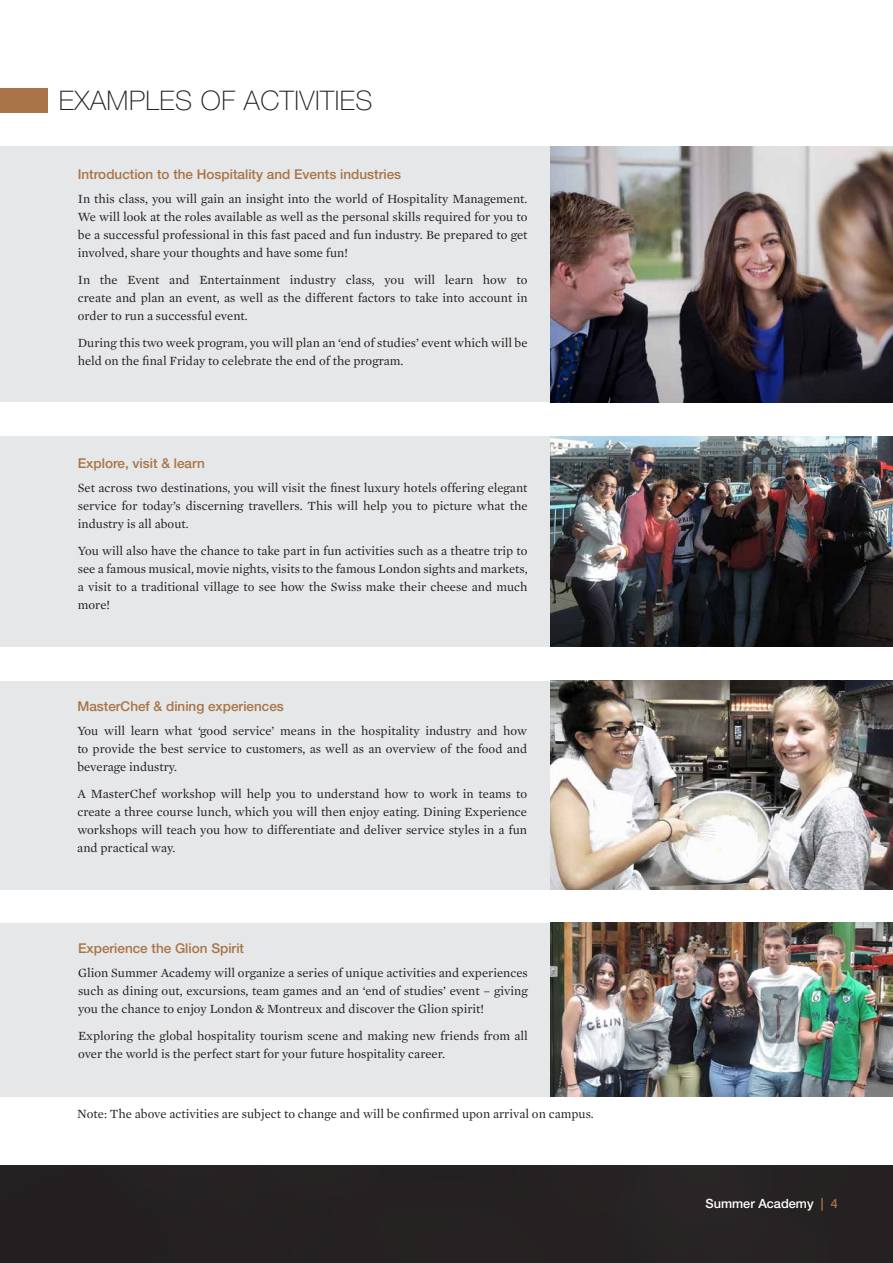
<style>
.page{position:relative;width:893px;height:1263px;background:#fff}
.page>*{position:absolute;margin:0;border:0;box-sizing:border-box;transform-origin:0 0}
.t1{font:100 27px "Helvetica Neue LT Pro";letter-spacing:.02em;color:#231f20}
.t2{font:500 13.5px "Helvetica Neue LT Pro";color:#a97447}
.t3{font:12.75px/18px "Mercury Text G1 Roman";color:#231f20;text-align:justify}
.t4{font:500 12.75px "Helvetica Neue LT Pro";color:#fff}
.s1{color:#a97447}
</style>
<div class="page">
<div style="left:0;top:1165px;width:893px;height:98px;background:#252122"></div>
<div style="left:0;top:88px;width:48px;height:25px;background:#a97447"></div>
<div style="left:0;top:681px;width:550px;height:208px;background:#e6e7e8"></div>
<div style="left:0;top:923px;width:551px;height:173px;background:#e6e7e8"></div>
<div style="left:0;top:436px;width:551px;height:210px;background:#e6e7e8"></div>
<div style="left:0;top:146px;width:550px;height:256px;background:#e6e7e8"></div>
<img style="left:550px;top:681px;width:343px;height:208px">
<img style="left:550px;top:923px;width:343px;height:173px">
<img style="left:550px;top:436px;width:343px;height:210px">
<img style="left:550px;top:146px;width:343px;height:256px">
<h1 class="t1" style="left:59px;top:85px;width:315px">EXAM PLES OF ACTIVITIES</h1>
<p class="t2" style="left:78px;top:166px;width:325px">Introduction to the Hospitality and Events industries</p>
<p class="t3" style="left:78px;top:189px;width:451px">In this class, you will gain an insight into the world of Hospitality Management.<br>We will look at the roles available as well as the personal skills required for you to be a successful professional in this fast paced and fun industry. Be prepared to get involved, share your thoughts and have some fun!</p>
<p class="t3" style="left:78px;top:270px;width:451px">In the Event and Entertainment industry class, you will learn how to create and plan an event, as well as the different factors to take into account in order to run a successful event.</p>
<p class="t3" style="left:78px;top:333px;width:451px">During this two week program, you will plan an ‘end of studies’ event which will be held on the final Friday to celebrate the end of the program.</p>
<p class="t2" style="left:78px;top:455px;width:129px">Explore, visit &amp; learn</p>
<p class="t3" style="left:78px;top:479px;width:451px">Set across two destinations, you will visit the finest luxury hotels offering elegant service for today’s discerning travellers. This will help you to picture what the industry is all about.</p>
<p class="t3" style="left:78px;top:542px;width:451px">You will also have the chance to take part in fun activities such as a theatre trip to see a famous musical, movie nights, visits to the famous London sights and markets, a visit to a traditional village to see how the Swiss make their cheese and much more!</p>
<p class="t2" style="left:77px;top:698px;width:208px">MasterChef &amp; dining experiences</p>
<p class="t3" style="left:77px;top:722px;width:451px">You will learn what ‘good service’ means in the hospitality industry and how to provide the best service to customers, as well as an overview of the food and beverage industry.</p>
<p class="t3" style="left:77px;top:785px;width:451px">A MasterChef workshop will help you to understand how to work in teams to create a three course lunch, which you will then enjoy eating. Dining Experience workshops will teach you how to differentiate and deliver service styles in a fun and practical way.</p>
<p class="t2" style="left:78px;top:940px;width:168px">Experience the Glion Spirit</p>
<p class="t3" style="left:78px;top:964px;width:451px">Glion Summer Academy will organize a series of unique activities and experiences such as dining out, excursions, team games and an ‘end of studies’ event – giving you the chance to enjoy London &amp; Montreux and discover the Glion spirit!</p>
<p class="t3" style="left:78px;top:1027px;width:451px">Exploring the global hospitality tourism scene and making new friends from all over the world is the perfect start for your future hospitality career.</p>
<p class="t3" style="left:77px;top:1105px;width:518px">Note: The above activities are subject to change and will be confirmed upon arrival on campus.</p>
<p class="t4" style="left:705px;top:1196px;width:134px">Summer Academy <span class="s1">| 4</span></p>
</div>
